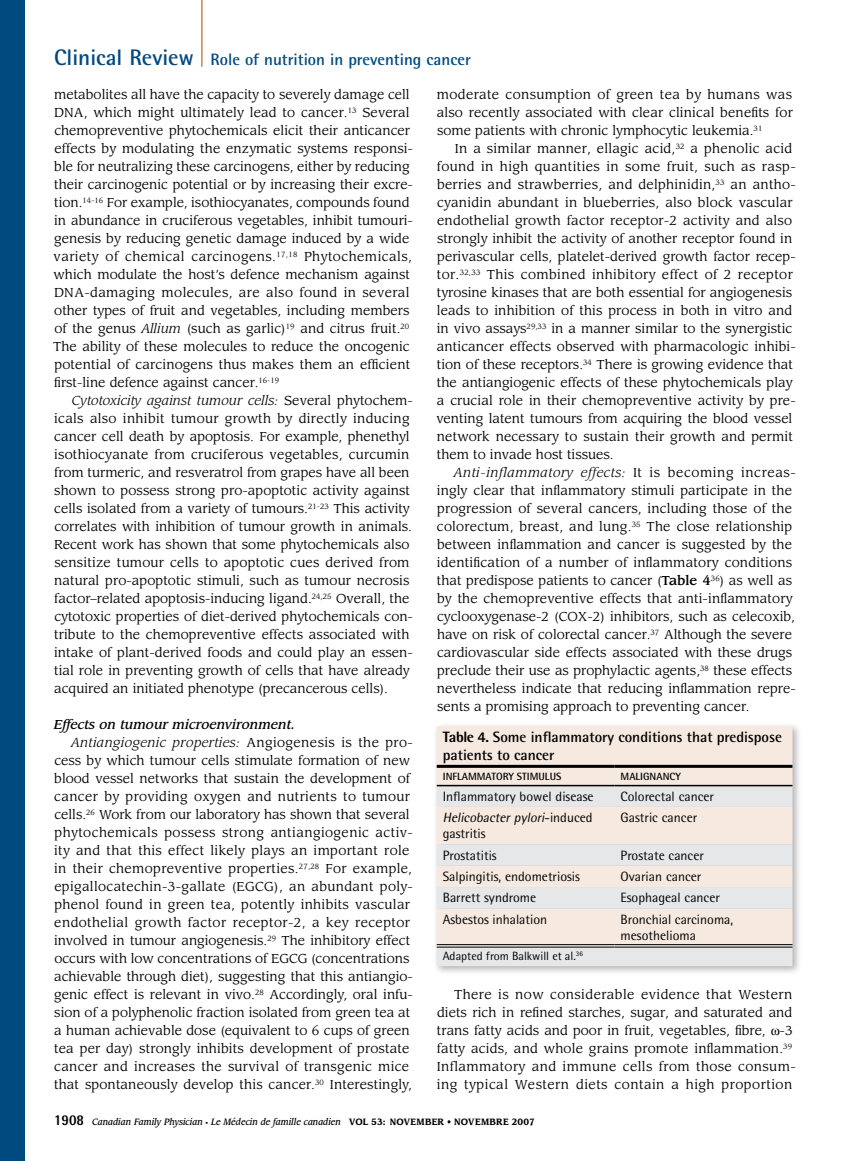
<style>
.page{position:relative;width:851px;height:1161px;background:#fff}
.page>*{position:absolute;margin:0;border:0;box-sizing:border-box;transform-origin:0 0}
.t1{font:700 16.5px "Rotis Semi Sans Std";color:#004a80}
.t2{font:700 15px/18px "Rotis Semi Sans Std";color:#000}
.t3{font:13.5px/16.2px "Rotis Semi Sans Std";color:#000}
.t4{font:italic 13.5px/16.2px "Rotis Semi Sans Std";color:#000}
.t5{font:12.75px/18px "Leawood Std";color:#000}
.t6{font:12.75px "Leawood Std";letter-spacing:.025em;color:#000}
.t7{font:12.75px "Leawood Std";letter-spacing:.03em;color:#000}
.t8{font:italic 12.75px "Leawood Std";letter-spacing:.03em;color:#000}
.t9{font:12.75px "Leawood Std";letter-spacing:.02em;color:#000}
.t10{font:italic 500 12.75px "Leawood Std";color:#000}
.t11{font:12px "Rotis Semi Sans Std";color:#000}
.t12{font:700 10.5px "Rotis Semi Sans Std";color:#000}
.t13{font:italic 500 9px "Leawood Std";color:#000;scale:.9 1}
.s1{font-size:22.5px}
.s2{font-style:italic}
.s3{font-style:normal}
.s4{font-weight:500}
.s5{font-weight:800}
.s6{font-family:"Rotis Semi Sans Std";font-weight:800;font-style:normal;font-size:15px}
.s7{font-style:normal;font-size:6px}
.s8{font-weight:700;font-style:normal}
</style>
<div class="page">
<div style="left:0;top:0;width:24px;height:1161px;background:#004a80"></div>
<hr style="left:201px;top:0;width:1px;height:67px;background:#cb8354">
<div style="left:432px;top:722px;width:371px;height:255px;background:#000;opacity:.3"></div>
<div style="left:436px;top:726px;width:356px;height:59px;background:#f5e9e0"></div>
<svg style="left:436px;top:786px;width:356px;height:180px;background:#ece6e2"></svg>
<hr style="left:436px;top:765px;width:178px;height:3px;background:#000">
<hr style="left:614px;top:765px;width:178px;height:3px;background:#000">
<hr style="left:436px;top:785px;width:178px;height:1px;background:#000">
<hr style="left:614px;top:785px;width:178px;height:1px;background:#000">
<hr style="left:436px;top:944px;width:178px;height:1px;background:#000">
<hr style="left:436px;top:947px;width:178px;height:1px;background:#000">
<hr style="left:614px;top:944px;width:178px;height:1px;background:#000">
<hr style="left:614px;top:947px;width:178px;height:1px;background:#000">
<p class="t1" style="left:54px;top:49px;width:418px"><span class="s1">Clinical Review</span> Role of nutrition in preventing cancer</p>
<p class="t5" style="left:53px;top:86px;width:361px">metabolites all have the capacity to severely damage cell DNA, which might ultimately lead to cancer.<sup>13</sup> Several chemopreventive phytochemicals elicit their anticancer effects by modulating the enzymatic systems responsi&shy;ble for neutralizing these carcinogens, either by reducing their carcinogenic potential or by increasing their excre&shy;tion.<sup>14-16</sup> For example, isothiocyanates, compounds found in abundance in cruciferous vegetables, inhibit tumouri&shy;genesis by reducing genetic damage induced by a wide variety of chemical carcinogens.<sup>17,18</sup> Phytochemicals, which modulate the host’s defence mechanism against DNA-damaging molecules, are also found in several other types of fruit and vegetables, including members of the genus <span class="s2">Allium</span> (such as garlic)<sup>19</sup> and citrus fruit.<sup>20<br></sup>The ability of these molecules to reduce the oncogenic potential of carcinogens thus makes them an efficient first-line defence against cancer.<sup>16-19</sup></p>
<p class="t5" style="left:54px;top:392px;width:360px;text-indent:18px"><span class="s2">Cytotoxicity against tumour cells:</span> Several phytochem&shy;icals also inhibit tumour growth by directly inducing cancer cell death by apoptosis. For example, phenethyl isothiocyanate from cruciferous vegetables, curcumin from turmeric, and resveratrol from grapes have all been shown to possess strong pro-apoptotic activity against cells isolated from a variety of tumours.<sup>21-23</sup> This activity correlates with inhibition of tumour growth in animals.<br>Recent work has shown that some phytochemicals also sensitize tumour cells to apoptotic cues derived from natural pro-apoptotic stimuli, such as tumour necrosis factor–related apoptosis-inducing ligand.<sup>24,25</sup> Overall, the cytotoxic properties of diet-derived phytochemicals con&shy;tribute to the chemopreventive effects associated with intake of plant-derived foods and could play an essen&shy;tial role in preventing growth of cells that have already acquired an initiated phenotype (precancerous cells).</p>
<p class="t10" style="left:54px;top:717px;width:243px">Effects on tumour microenvironment.</p>
<p class="t8" style="left:72px;top:735px;width:343px">Antiangiogenic properties: <span class="s3">Angiogenesis is the pro-</span></p>
<p class="t5" style="left:54px;top:752px;width:357px">cess by which tumour cells stimulate formation of new</p>
<p class="t5" style="left:54px;top:770px;width:357px">blood vessel networks that sustain the development of</p>
<p class="t6" style="left:54px;top:789px;width:357px">cancer by providing oxygen and nutrients to tumour</p>
<p class="t5" style="left:54px;top:806px;width:357px">cells.<sup>26</sup> Work from our laboratory has shown that several</p>
<p class="t7" style="left:54px;top:825px;width:360px">phytochemicals possess strong antiangiogenic activ-</p>
<p class="t6" style="left:54px;top:843px;width:357px">ity and that this effect likely plays an important role</p>
<p class="t6" style="left:54px;top:861px;width:359px">in their chemopreventive properties.<sup>27,28</sup> For example,</p>
<p class="t6" style="left:54px;top:879px;width:360px">epigallocatechin-3-gallate (EGCG), an abundant poly-</p>
<p class="t6" style="left:54px;top:897px;width:357px">phenol found in green tea, potently inhibits vascular</p>
<p class="t7" style="left:54px;top:915px;width:357px">endothelial growth factor receptor-2, a key receptor</p>
<p class="t5" style="left:54px;top:932px;width:357px">involved in tumour angiogenesis.<sup>29</sup> The inhibitory effect</p>
<p class="t5" style="left:54px;top:950px;width:356px">occurs with low concentrations of EGCG (concentrations</p>
<p class="t5" style="left:54px;top:968px;width:360px">achievable through diet), suggesting that this antiangio-</p>
<p class="t5" style="left:54px;top:986px;width:360px">genic effect is relevant in vivo.<sup>28</sup> Accordingly, oral infu-</p>
<p class="t5" style="left:54px;top:1004px;width:357px">sion of a polyphenolic fraction isolated from green tea at</p>
<p class="t5" style="left:54px;top:1022px;width:357px">a human achievable dose (equivalent to 6 cups of green</p>
<p class="t5" style="left:54px;top:1040px;width:356px">tea per day) strongly inhibits development of prostate</p>
<p class="t9" style="left:54px;top:1059px;width:356px">cancer and increases the survival of transgenic mice</p>
<p class="t5" style="left:54px;top:1076px;width:359px">that spontaneously develop this cancer.<sup>30</sup> Interestingly,</p>
<p class="t5" style="left:437px;top:86px;width:357px;text-align:justify">moderate consumption of green tea by humans was also recently associated with clear clinical benefits for some patients with chronic lymphocytic leukemia.<sup>31</sup></p>
<p class="t5" style="left:436px;top:140px;width:361px;text-indent:18px">In a similar manner, ellagic acid,<sup>32</sup> a phenolic acid found in high quantities in some fruit, such as rasp&shy;berries and strawberries, and delphinidin,<sup>33</sup> an antho&shy;cyanidin abundant in blueberries, also block vascular endothelial growth factor receptor-2 activity and also strongly inhibit the activity of another receptor found in perivascular cells, platelet-derived growth factor recep&shy;tor.<sup>32,33</sup> This combined inhibitory effect of 2 receptor tyrosine kinases that are both essential for angiogenesis leads to inhibition of this process in both in vitro and in vivo assays<sup>29,33</sup> in a manner similar to the synergistic anticancer effects observed with pharmacologic inhibi&shy;tion of these receptors.<sup>34</sup> There is growing evidence that the antiangiogenic effects of these phytochemicals play a crucial role in their chemopreventive activity by pre&shy;venting latent tumours from acquiring the blood vessel network necessary to sustain their growth and permit them to invade host tissues.</p>
<p class="t5" style="left:437px;top:464px;width:360px;text-indent:17px"><span class="s2">Anti-inflammatory effects:</span> It is becoming increas&shy;ingly clear that inflammatory stimuli participate in the progression of several cancers, including those of the colorectum, breast, and lung.<sup>35</sup> The close relationship between inflammation and cancer is suggested by the identification of a number of inflammatory conditions that predispose patients to cancer (<span class="s4">Table 4</span><sup>36</sup>) as well as by the chemopreventive effects that anti-inflammatory cyclooxygenase-2 (COX-2) inhibitors, such as celecoxib, have on risk of colorectal cancer.<sup>37</sup> Although the severe cardiovascular side effects associated with these drugs preclude their use as prophylactic agents,<sup>38</sup> these effects nevertheless indicate that reducing inflammation repre&shy;sents a promising approach to preventing cancer.</p>
<p class="t2" style="left:442px;top:728px;width:341px"><span class="s5">Table 4.</span> Some inflammatory conditions that predispose patients to cancer</p>
<p class="t12" style="left:442px;top:770px;width:120px">INFLAMMATORY STIMULUS</p>
<p class="t12" style="left:620px;top:770px;width:62px">MALIGNANCY</p>
<p class="t3" style="left:442px;top:788px;width:152px">Inflammatory bowel disease</p>
<p class="t3" style="left:620px;top:788px;width:95px">Colorectal cancer</p>
<p class="t4" style="left:442px;top:809px;width:151px">Helicobacter pylori<span class="s3">- i n d u c e d gastritis</span></p>
<p class="t3" style="left:620px;top:809px;width:78px">Gastric cancer</p>
<p class="t3" style="left:442px;top:847px;width:55px">Prostatitis</p>
<p class="t3" style="left:620px;top:847px;width:85px">Prostate cancer</p>
<p class="t3" style="left:442px;top:868px;width:139px">Salpingitis, endometriosis</p>
<p class="t3" style="left:620px;top:868px;width:82px">Ovarian cancer</p>
<p class="t3" style="left:442px;top:890px;width:95px">Barrett syndrome</p>
<p class="t3" style="left:620px;top:890px;width:101px">Esophageal cancer</p>
<p class="t3" style="left:442px;top:911px;width:106px">Asbestos inhalation</p>
<p class="t3" style="left:620px;top:911px;width:114px">Bronchial carcinoma, mesothelioma</p>
<p class="t11" style="left:442px;top:949px;width:142px">Adapted from Balkwill et al.<sup>36</sup></p>
<p class="t5" style="left:436px;top:986px;width:360px;text-indent:17px">There is now considerable evidence that Western diets rich in refined starches, sugar, and saturated and trans fatty acids and poor in fruit, vegetables, fibre, -3 fatty acids, and whole grains promote inflammation.<sup>39<br></sup>Inflammatory and immune cells from those consum&shy;ing typical Western diets contain a high proportion</p>
<p class="t13" style="left:54px;top:1116px;width:536px"><span class="s6">1908</span> Canadian Family Physician <span class="s7">•</span> Le Médecin de famille canadien <span class="s8">VOL 53: NOVEMBER • NOVEMBRE 2007</span></p>
</div>
